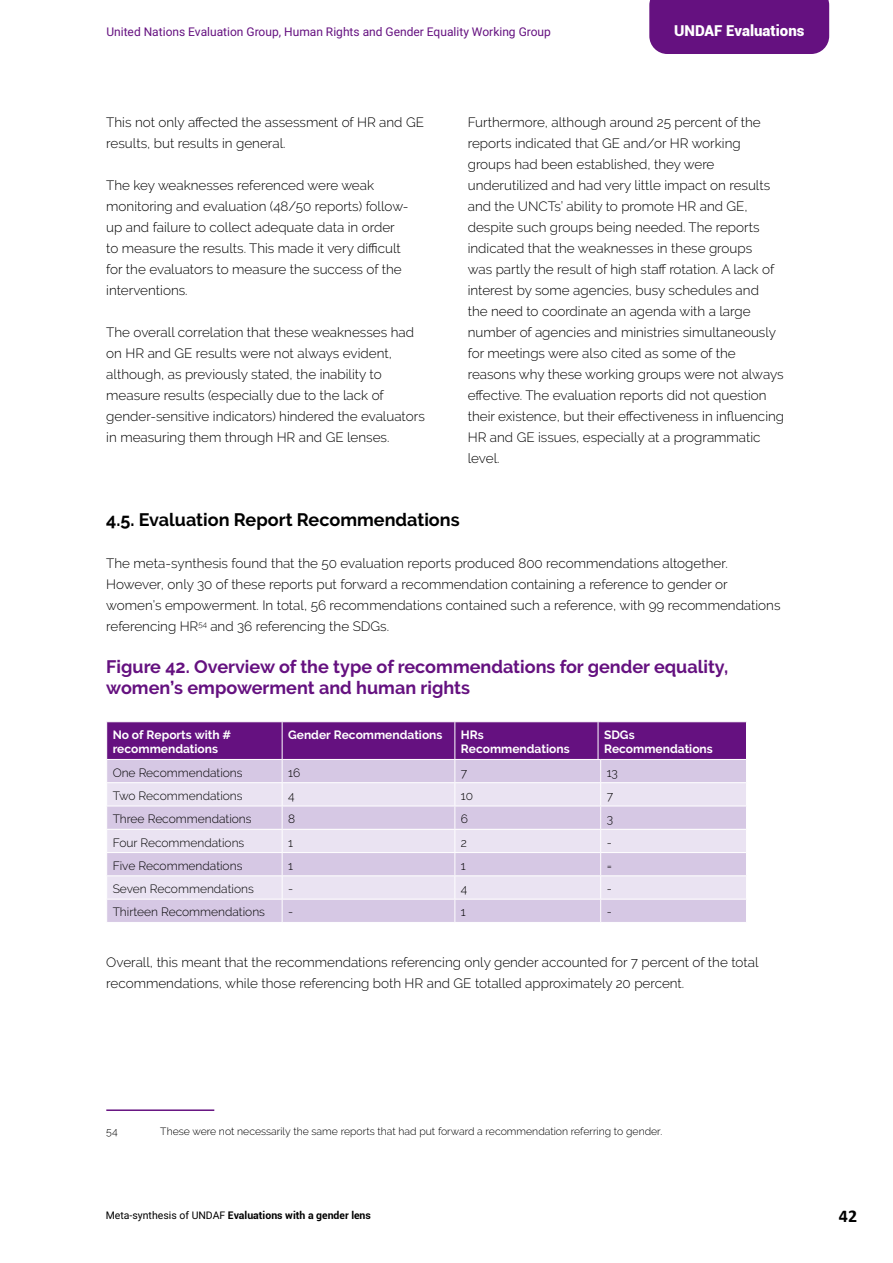
<style>
.page{position:relative;width:893px;height:1263px;background:#fff}
.page>*{position:absolute;margin:0;border:0;box-sizing:border-box;transform-origin:0 0}
.t1{font:700 18px/21px "Raleway";color:#651180}
.t2{font:700 18px "Raleway";color:#000}
.t3{font:700 18px "Calibri";color:#000}
.t4{font:900 15px "Roboto";color:#fff}
.t5{font:300 13.5px/21px "Raleway";color:#000}
.t6{font:300 12px "Raleway";color:#000}
.t7{font:700 12px/14.4px "Raleway";color:#fff}
.t8{font:12px "Roboto";color:#651180}
.t9{font:300 10.5px "Raleway";color:#000}
.t10{font:700 10.5px "Roboto";color:#000}
.s1{font-weight:400}
</style>
<div class="page">
<div style="left:649px;top:0;width:180px;height:54px;background:#651180"></div>
<hr style="left:106px;top:1109px;width:108px;height:2px;background:#651180">
<svg style="left:106px;top:721px;width:641px;height:201px;background:#cab2d7"></svg>
<p class="t8" style="left:106px;top:23px;width:446px">United Nations Evaluation Group, Human Rights and Gender Equality Working Group</p>
<p class="t4" style="left:674px;top:20px;width:132px">UNDAF Evaluations</p>
<p class="t5" style="left:106px;top:112px;width:319px">This not only affected the assessment of HR and GE results, but results in general.</p>
<p class="t5" style="left:106px;top:175px;width:304px">The key weaknesses referenced were weak monitoring and evaluation (48/50 reports) follow&shy;up and failure to collect adequate data in order to measure the results. This made it very difficult for the evaluators to measure the success of the interventions.</p>
<p class="t5" style="left:106px;top:322px;width:320px">The overall correlation that these weaknesses had on HR and GE results were not always evident, although, as previously stated, the inability to measure results (especially due to the lack of gender-sensitive indicators) hindered the evaluators in measuring them through HR and GE lenses.</p>
<p class="t5" style="left:468px;top:112px;width:318px">Furthermore, although around 25 percent of the reports indicated that GE and/or HR working groups had been established, they were underutilized and had very little impact on results and the UNCTs’ ability to promote HR and GE, despite such groups being needed. The reports indicated that the weaknesses in these groups<br>was partly the result of high staff rotation. A lack of interest by some agencies, busy schedules and<br>the need to coordinate an agenda with a large number of agencies and ministries simultaneously for meetings were also cited as some of the reasons why these working groups were not always effective. The evaluation reports did not question their existence, but their effectiveness in influencing HR and GE issues, especially at a programmatic level.</p>
<h1 class="t2" style="left:106px;top:510px;width:355px">4.5. Evaluation Report Recommendations</h1>
<p class="t5" style="left:106px;top:553px;width:676px">The meta-synthesis found that the 50 evaluation reports produced 800 recommendations altogether.<br>However, only 30 of these reports put forward a recommendation containing a reference to gender or women’s empowerment. In total, 56 recommendations contained such a reference, with 99 recommendations referencing HR<sup>54</sup> and 36 referencing the SDGs.</p>
<h1 class="t1" style="left:106px;top:657px;width:623px">Figure 42. Overview of the type of recommendations for gender equality, women’s empowerment and human rights</h1>
<p class="t7" style="left:113px;top:728px;width:120px">No of Reports with # recommendations</p>
<p class="t7" style="left:288px;top:728px;width:156px">Gender Recommendations</p>
<p class="t7" style="left:461px;top:728px;width:110px">HRs<br>Recommendations</p>
<p class="t7" style="left:604px;top:728px;width:110px">SDGs<br>Recommendations</p>
<p class="t6" style="left:113px;top:765px;width:131px">One Recommendations</p>
<p class="t6" style="left:288px;top:765px;width:14px">16</p>
<p class="t6" style="left:461px;top:765px;width:8px">7</p>
<p class="t6" style="left:607px;top:765px;width:13px">13</p>
<p class="t6" style="left:113px;top:789px;width:131px">Two Recommendations</p>
<p class="t6" style="left:288px;top:789px;width:8px">4</p>
<p class="t6" style="left:461px;top:789px;width:14px">10</p>
<p class="t6" style="left:607px;top:789px;width:8px">7</p>
<p class="t6" style="left:113px;top:812px;width:140px">Three Recommendations</p>
<p class="t6" style="left:288px;top:812px;width:9px">8</p>
<p class="t6" style="left:461px;top:812px;width:9px">6</p>
<p class="t6" style="left:607px;top:812px;width:8px">3</p>
<p class="t6" style="left:113px;top:835px;width:133px">Four Recommendations</p>
<p class="t6" style="left:288px;top:835px;width:6px">1</p>
<p class="t6" style="left:461px;top:835px;width:8px">2</p>
<p class="t6" style="left:607px;top:835px;width:7px">-</p>
<p class="t6" style="left:113px;top:859px;width:131px">Five Recommendations</p>
<p class="t6" style="left:288px;top:859px;width:6px">1</p>
<p class="t6" style="left:461px;top:859px;width:6px">1</p>
<p class="t6" style="left:607px;top:859px;width:7px">=</p>
<p class="t6" style="left:113px;top:882px;width:143px">Seven Recommendations</p>
<p class="t6" style="left:288px;top:882px;width:7px">-</p>
<p class="t6" style="left:461px;top:882px;width:8px">4</p>
<p class="t6" style="left:607px;top:882px;width:7px">-</p>
<p class="t6" style="left:113px;top:905px;width:154px">Thirteen Recommendations</p>
<p class="t6" style="left:288px;top:905px;width:7px">-</p>
<p class="t6" style="left:461px;top:905px;width:6px">1</p>
<p class="t6" style="left:607px;top:905px;width:7px">-</p>
<p class="t5" style="left:106px;top:952px;width:654px">Overall, this meant that the recommendations referencing only gender accounted for 7 percent of the total recommendations, while those referencing both HR and GE totalled approximately 20 percent.</p>
<p class="t9" style="left:106px;top:1125px;width:13px">54</p>
<p class="t9" style="left:160px;top:1125px;width:503px">These were not necessarily the same reports that had put forward a recommendation referring to gender.</p>
<p class="t10" style="left:106px;top:1208px;width:267px"><span class="s1">Meta-synthesis of UNDAF</span> Evaluations with a gender lens</p>
<h1 class="t3" style="left:839px;top:1204px;width:20px">42</h1>
</div>
